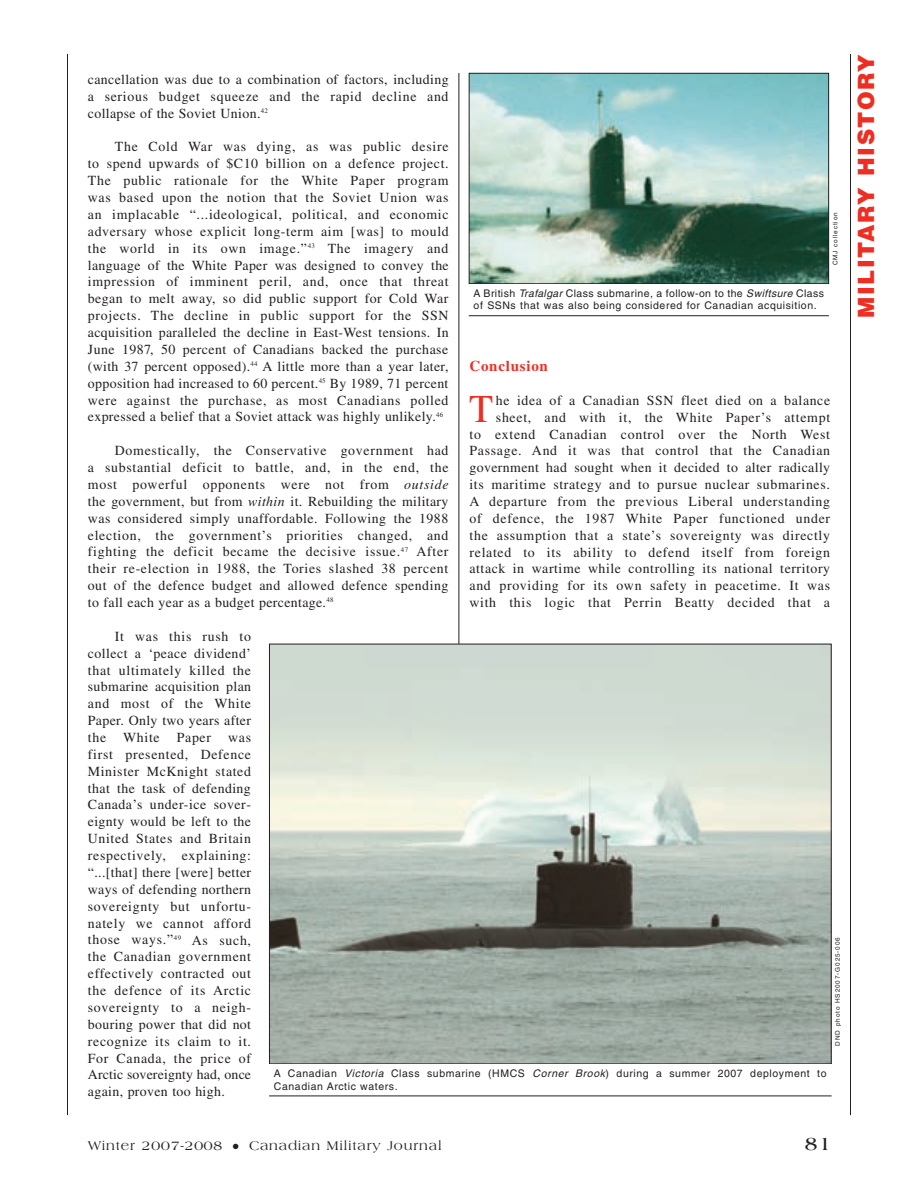
<style>
.page{position:relative;width:918px;height:1188px;background:#fff}
.page>*{position:absolute;margin:0;border:0;box-sizing:border-box;transform-origin:0 0}
.t1{font:39.3px "Times";color:#ee2e22}
.t2{font:900 22.5px "Helvetica";letter-spacing:.065em;color:#ee2e22}
.t3{font:700 19.5px "Americana";color:#231f20}
.t4{font:700 15px "Times";letter-spacing:.05em;color:#ee2e22}
.t5{font:13.8px/16.8px "Times";letter-spacing:.05em;color:#231f20;text-align:justify}
.t6{font:13.5px "Americana";letter-spacing:.065em;color:#231f20}
.t7{font:10.5px/12.8px "Helvetica";letter-spacing:.055em;color:#231f20}
.t8{font:6.3px "Helvetica";letter-spacing:.14em;color:#231f20}
.s1{font-style:italic}
</style>
<div class="page">
<hr style="left:850px;top:54px;width:1px;height:1061px;background:#231f20">
<hr style="left:67px;top:54px;width:1px;height:1061px;background:#231f20">
<hr style="left:459px;top:73px;width:1px;height:905px;background:#231f20">
<img style="left:471px;top:75px;width:356px;height:207px">
<div style="left:469px;top:73px;width:360px;height:211px;border:1px solid #231f20"></div>
<hr style="left:469px;top:315px;width:360px;height:1px;background:#231f20">
<img style="left:271px;top:646px;width:559px;height:416px">
<hr style="left:269px;top:1096px;width:563px;height:1px;background:#231f20">
<p class="t5" style="left:88px;top:72px;width:362px">cancellation was due to a combination of factors, including a serious budget squeeze and the rapid decline and collapse of the Soviet Union.<sup>42</sup></p>
<p class="t5" style="left:88px;top:140px;width:362px;text-indent:27px">The Cold War was dying, as was public desire to spend upwards of $C10 billion on a defence project.<br>The public rationale for the White Paper program was based upon the notion that the Soviet Union was an implacable “...ideological, political, and economic adversary whose explicit long-term aim [was] to mould the world in its own image.”<sup>43</sup> The imagery and language of the White Paper was designed to convey the impression of imminent peril, and, once that threat began to melt away, so did public support for Cold War projects. The decline in public support for the SSN acquisition paralleled the decline in East-West tensions. In June 1987, 50 percent of Canadians backed the purchase (with 37 percent opposed).<sup>44</sup> A little more than a year later, opposition had increased to 60 percent.<sup>45</sup> By 1989, 71 percent were against the purchase, as most Canadians polled expressed a belief that a Soviet attack was highly unlikely.<sup>46</sup></p>
<p class="t5" style="left:88px;top:444px;width:362px;text-indent:27px">Domestically, the Conservative government had a substantial deficit to battle, and, in the end, the most powerful opponents were not from <span class="s1">outside </span>the government, but from <span class="s1">within</span> it. Rebuilding the military was considered simply unaffordable. Following the 1988 election, the government’s priorities changed, and fighting the deficit became the decisive issue.<sup>47</sup> After their re-election in 1988, the Tories slashed 38 percent out of the defence budget and allowed defence spending to fall each year as a budget percentage.<sup>48</sup></p>
<p class="t5" style="left:88px;top:629px;width:165px;text-indent:27px">It was this rush to collect a ‘peace dividend’ that ultimately killed the submarine acquisition plan and most of the White Paper. Only two years after the White Paper was first presented, Defence Minister McKnight stated that the task of defending Canada’s under-ice sover&shy;eignty would be left to the United States and Britain respectively, explaining: “...[that] there [were] better ways of defending northern sovereignty but unfortu&shy;nately we cannot afford those ways.”<sup>49</sup> As such, the Canadian government effectively contracted out the defence of its Arctic sovereignty to a neigh&shy;bouring power that did not recognize its claim to it.<br>For Canada, the price of Arctic sovereignty had, once again, proven too high.</p>
<p class="t8" style="left:833px;top:265px;width:55px;rotate:-90deg">CMJ collection</p>
<p class="t7" style="left:474px;top:288px;width:352px">A British <span class="s1">Trafalgar</span> Class submarine, a follow-on to the <span class="s1">Swiftsure</span> Class of SSNs that was also being considered for Canadian acquisition.</p>
<p class="t4" style="left:470px;top:361px;width:80px">Conclusion</p>
<h1 class="t1" style="left:469px;top:395px;width:26px">T</h1>
<p class="t5" style="left:470px;top:393px;width:362px;text-align:right">he idea of a Canadian SSN fleet died on a balance sheet, and with it, the White Paper’s attempt<br>to extend Canadian control over the North West Passage. And it was that control that the Canadian government had sought when it decided to alter radically its maritime strategy and to pursue nuclear submarines.<br>A departure from the previous Liberal understanding of defence, the 1987 White Paper functioned under the assumption that a state’s sovereignty was directly related to its ability to defend itself from foreign attack in wartime while controlling its national territory and providing for its own safety in peacetime. It was with this logic that Perrin Beatty decided that a</p>
<p class="t8" style="left:835px;top:1046px;width:110px;rotate:-90deg">DND photo HS2007-G025-006</p>
<p class="t7" style="left:274px;top:1068px;width:554px">A Canadian <span class="s1">Victoria</span> Class submarine (HMCS <span class="s1">Corner Brook</span>) during a summer 2007 deployment to<br>Canadian Arctic waters.</p>
<p class="t6" style="left:88px;top:1140px;width:355px">Winter 2007-2008 ● Canadian Military Journal</p>
<h3 class="t3" style="left:805px;top:1135px;width:28px">81</h3>
<h2 class="t2" style="left:853px;top:318px;width:265px;rotate:-90deg">MILITARY HISTORY</h2>
</div>
